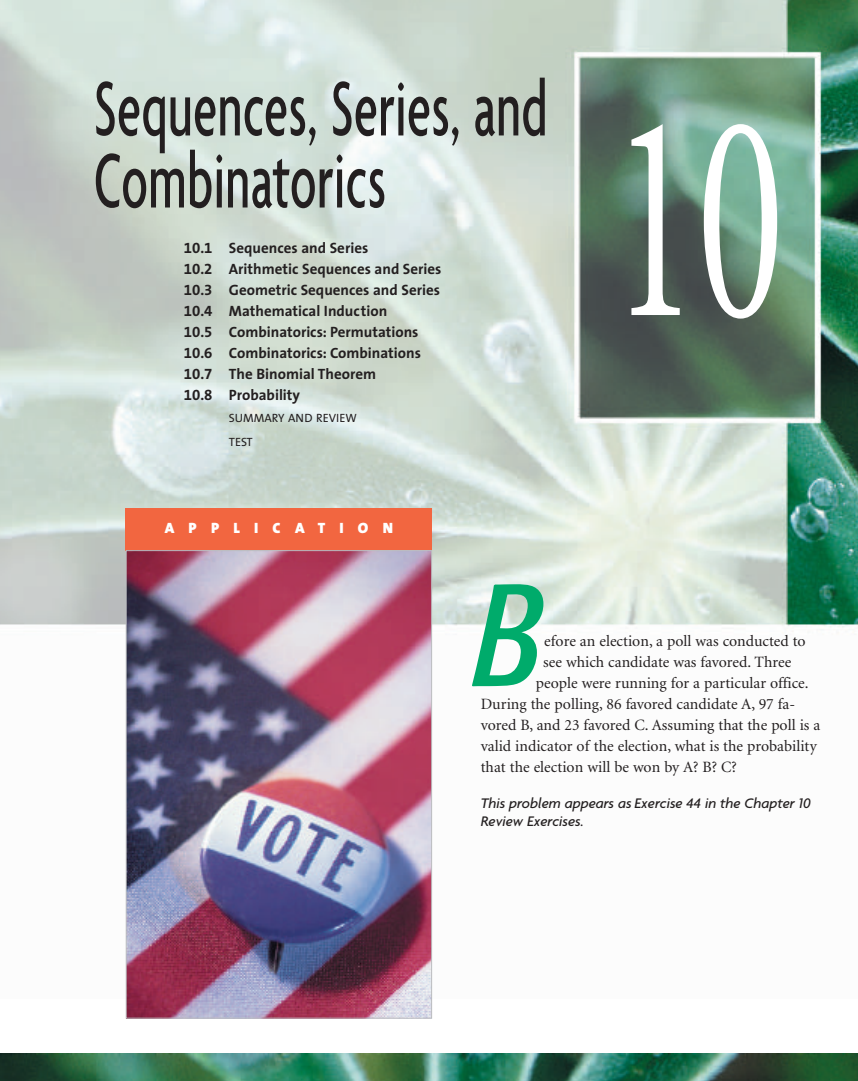
<style>
.page{position:relative;width:858px;height:1081px;background:#fff}
.page>*{position:absolute;margin:0;border:0;box-sizing:border-box;transform-origin:0 0}
.t1{font:300px "Minion";color:#fff;scale:.6 1}
.t2{font:italic condensed 144px "Formata";color:#00ab6b}
.t3{font:500 condensed 84px/72px "Agenda";letter-spacing:.01em;color:#231f20;scale:.7 1}
.t4{font:15.75px "Minion";color:#231f20}
.t5{font:700 15px/21px "The Sans";color:#231f20}
.t6{font:italic 500 15px/18px "Agenda";color:#231f20}
.t7{font:15px "The Sans Black Caps";letter-spacing:.95em;color:#fff}
.t8{font:12px/24px "The Sans";color:#231f20}
.s1{font-family:"The Sans Bold Expert";font-weight:400}
</style>
<div class="page">
<img style="left:0;top:0;width:858px;height:1080px">
<p class="t3" style="left:94px;top:80px;width:649px">Sequences, Series, and<br>Combinatorics</p>
<p class="t5" style="left:184px;top:238px;width:259px"><span class="s1">10.1</span> Sequences and Series<br><span class="s1">10.2</span> Arithmetic Sequences and Series<br><span class="s1">10.3</span> Geometric Sequences and Series<br><span class="s1">10.4</span> Mathematical Induction<br><span class="s1">10.5</span> Combinatorics: Permutations<br><span class="s1">10.6</span> Combinatorics: Combinations<br><span class="s1">10.7</span> The Binomial Theorem<br><span class="s1">10.8</span> Probability</p>
<p class="t8" style="left:229px;top:407px;width:129px">SUMMARY AND REVIEW<br>TEST</p>
<p class="t7" style="left:165px;top:519px;width:230px">APPLICATION</p>
<p class="t1" style="left:611px;top:102px;width:290px">10</p>
<p class="t2" style="left:473px;top:576px;width:73px">B</p>
<p class="t4" style="left:544px;top:635px;width:263px">efore an election, a poll was conducted to</p>
<p class="t4" style="left:543px;top:656px;width:250px">see which candidate was favored. Three</p>
<p class="t4" style="left:536px;top:677px;width:274px">people were running for a particular office.</p>
<p class="t4" style="left:481px;top:698px;width:316px">During the polling, 86 favored candidate A, 97 fa-</p>
<p class="t4" style="left:481px;top:719px;width:341px">vored B, and 23 favored C. Assuming that the poll is a</p>
<p class="t4" style="left:481px;top:740px;width:337px">valid indicator of the election, what is the probability</p>
<p class="t4" style="left:481px;top:761px;width:258px">that the election will be won by A? B? C?</p>
<p class="t6" style="left:481px;top:795px;width:331px">This problem appears as Exercise 44 in the Chapter 10<br>Review Exercises.</p>
</div>
